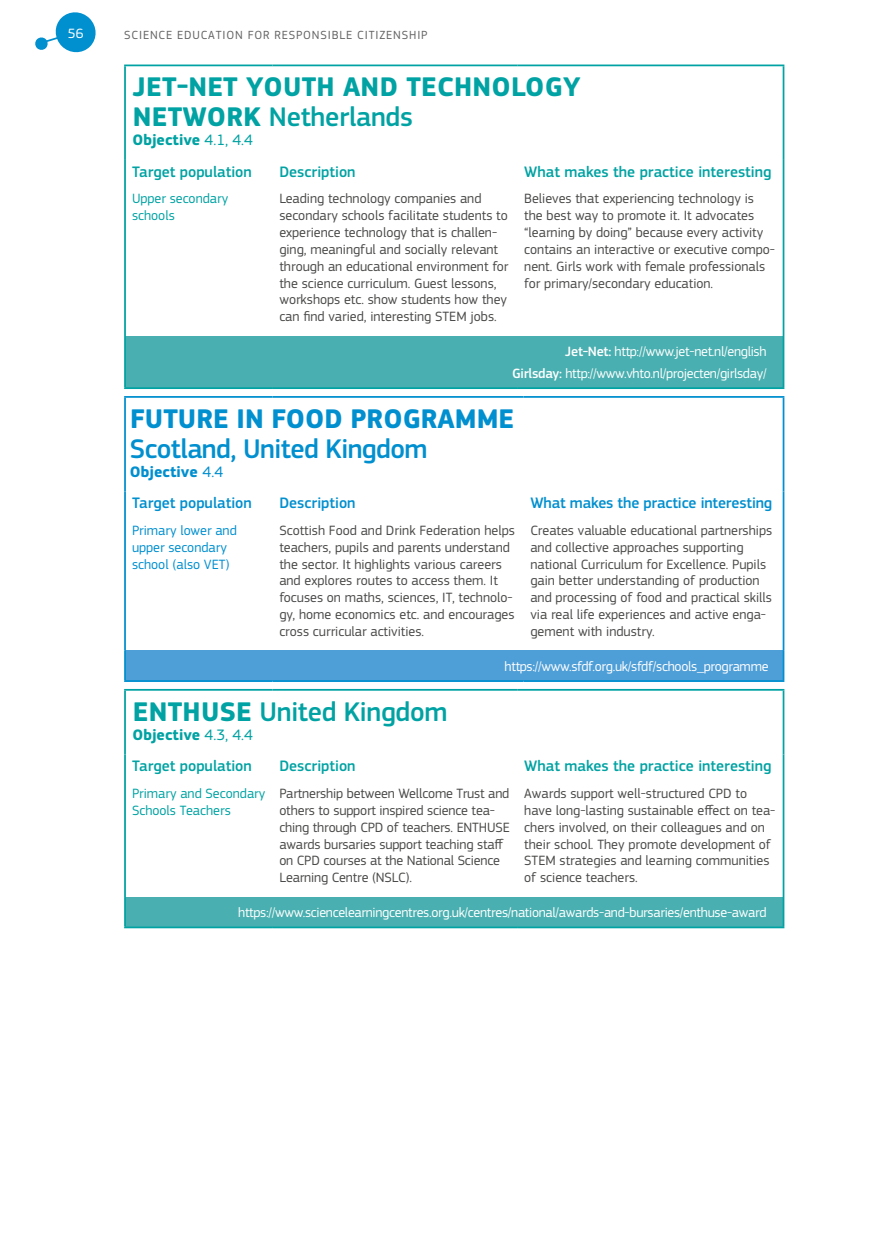
<style>
.page{position:relative;width:874px;height:1241px;background:#fff}
.page>*{position:absolute;margin:0;border:0;box-sizing:border-box;transform-origin:0 0}
.t1{font:700 28px/29.8px "EC Square Sans Pro";letter-spacing:.01em;color:#00a2a3}
.t2{font:500 28px "EC Square Sans Pro";letter-spacing:-.02em;color:#008fcf}
.t3{font:700 28px "EC Square Sans Pro";color:#008fcf}
.t4{font:500 28px "EC Square Sans Pro";letter-spacing:-.01em;color:#00a2a3}
.t5{font:500 15.75px/31.7px "EC Square Sans Pro";color:#00a2a3}
.t6{font:500 15.75px/31.7px "EC Square Sans Pro";letter-spacing:-.01em;color:#008fcf}
.t7{font:14px/16.8px "EC Square Sans Pro";color:#4a4a49}
.t8{font:14px/21.7px "EC Square Sans Pro";letter-spacing:-.02em;color:#fff;text-align:right}
.t9{font:14px/16.8px "EC Square Sans Pro";color:#00a2a3}
.t10{font:14px/16.8px "EC Square Sans Pro";color:#008fcf}
.t11{font:12.25px "EC Square Sans Pro";letter-spacing:.07em;color:#646363}
.s1{font-weight:500}
.s2{font-weight:700}
.s3{font-weight:400}
</style>
<div class="page">
<svg style="left:35px;top:12px;width:61px;height:41px"></svg>
<div style="left:125px;top:336px;width:658px;height:52px;background:#4aafb0"></div>
<hr style="left:124px;top:64px;width:148px;height:2px;background:#00a2a3">
<hr style="left:124px;top:66px;width:2px;height:94px;background:#00a2a3">
<hr style="left:272px;top:64px;width:245px;height:2px;background:#00a2a3">
<hr style="left:517px;top:64px;width:267px;height:2px;background:#00a2a3">
<hr style="left:124px;top:160px;width:2px;height:176px;background:#00a2a3">
<hr style="left:782px;top:160px;width:2px;height:176px;background:#00a2a3">
<hr style="left:124px;top:336px;width:2px;height:51px;background:#00a2a3">
<hr style="left:124px;top:387px;width:148px;height:2px;background:#00a2a3">
<hr style="left:272px;top:387px;width:245px;height:2px;background:#00a2a3">
<hr style="left:517px;top:387px;width:267px;height:2px;background:#00a2a3">
<hr style="left:782px;top:66px;width:2px;height:94px;background:#00a2a3">
<hr style="left:782px;top:336px;width:2px;height:51px;background:#00a2a3">
<div style="left:125px;top:650px;width:658px;height:31px;background:#4e9ed7"></div>
<hr style="left:124px;top:398px;width:2px;height:93px;background:#008fcf">
<hr style="left:124px;top:396px;width:148px;height:2px;background:#008fcf">
<hr style="left:272px;top:396px;width:251px;height:2px;background:#008fcf">
<hr style="left:523px;top:396px;width:261px;height:2px;background:#008fcf">
<hr style="left:782px;top:398px;width:2px;height:93px;background:#008fcf">
<hr style="left:124px;top:491px;width:2px;height:159px;background:#008fcf">
<hr style="left:782px;top:491px;width:2px;height:159px;background:#008fcf">
<hr style="left:124px;top:650px;width:2px;height:30px;background:#008fcf">
<hr style="left:124px;top:680px;width:148px;height:1px;background:#008fcf">
<hr style="left:272px;top:680px;width:251px;height:1px;background:#008fcf">
<hr style="left:523px;top:680px;width:261px;height:1px;background:#008fcf">
<hr style="left:782px;top:650px;width:2px;height:30px;background:#008fcf">
<div style="left:125px;top:896px;width:658px;height:31px;background:#4aafb0"></div>
<hr style="left:124px;top:688px;width:148px;height:2px;background:#00a2a3">
<hr style="left:124px;top:690px;width:2px;height:64px;background:#00a2a3">
<hr style="left:272px;top:688px;width:245px;height:2px;background:#00a2a3">
<hr style="left:517px;top:688px;width:267px;height:2px;background:#00a2a3">
<hr style="left:124px;top:754px;width:2px;height:142px;background:#00a2a3">
<hr style="left:782px;top:754px;width:2px;height:142px;background:#00a2a3">
<hr style="left:124px;top:896px;width:2px;height:30px;background:#00a2a3">
<hr style="left:124px;top:926px;width:148px;height:2px;background:#00a2a3">
<hr style="left:272px;top:926px;width:245px;height:2px;background:#00a2a3">
<hr style="left:517px;top:926px;width:267px;height:2px;background:#00a2a3">
<hr style="left:782px;top:690px;width:2px;height:64px;background:#00a2a3">
<hr style="left:782px;top:896px;width:2px;height:30px;background:#00a2a3">
<p class="t8" style="left:68px;top:22px;width:17px">56</p>
<p class="t11" style="left:124px;top:28px;width:305px">SCIENCE EDUCATION FOR RESPONSIBLE CITIZENSHIP</p>
<h1 class="t1" style="left:133px;top:73px;width:449px">JET-NET YOUTH AND TECHNOLOGY<br>NETWORK <span class="s1">Netherlands</span></h1>
<p class="t5" style="left:132px;top:124px;width:122px"><span class="s2">Objective</span> <span class="s3">4.1, 4.4<br></span>Target population</p>
<p class="t9" style="left:132px;top:190px;width:98px">Upper secondary schools</p>
<p class="t5" style="left:524px;top:156px;width:248px">What makes the practice interesting</p>
<p class="t7" style="left:524px;top:190px;width:252px">Believes that experiencing technology is the best way to promote it. It advocates “learning by doing” because every activity contains an interactive or executive compo&shy;nent. Girls work with female professionals for primary/secondary education.</p>
<p class="t5" style="left:279px;top:156px;width:78px">Description</p>
<p class="t7" style="left:279px;top:190px;width:230px">Leading technology companies and secondary schools facilitate students to experience technology that is challen&shy;ging, meaningful and socially relevant through an educational environment for the science curriculum. Guest lessons, workshops etc. show students how they can find varied, interesting STEM jobs.</p>
<p class="t8" style="left:512px;top:341px;width:256px"><span class="s1">Jet-Net:</span> http://www.jet-net.nl/english<br><span class="s1">Girlsday:</span> http://www.vhto.nl/projecten/girlsday/</p>
<h1 class="t3" style="left:130px;top:402px;width:385px">FUTURE IN FOOD PROGRAMME</h1>
<h1 class="t2" style="left:130px;top:432px;width:299px">Scotland, United Kingdom</h1>
<p class="t6" style="left:130px;top:456px;width:123px"><span class="s2">Objective</span> <span class="s3">4.4<br></span>Target population</p>
<p class="t10" style="left:132px;top:522px;width:106px">Primary lower and upper secondary school (also VET)</p>
<p class="t6" style="left:530px;top:487px;width:243px">What makes the practice interesting</p>
<p class="t7" style="left:530px;top:522px;width:243px">Creates valuable educational partnerships and collective approaches supporting national Curriculum for Excellence. Pupils gain better understanding of production and processing of food and practical skills via real life experiences and active enga&shy;gement with industry.</p>
<p class="t8" style="left:504px;top:655px;width:265px">https://www.sfdf.org.uk/sfdf/schools_programme</p>
<p class="t6" style="left:279px;top:487px;width:78px">Description</p>
<p class="t7" style="left:279px;top:522px;width:237px">Scottish Food and Drink Federation helps teachers, pupils and parents understand the sector. It highlights various careers and explores routes to access them. It focuses on maths, sciences, IT, technolo&shy;gy, home economics etc. and encourages cross curricular activities.</p>
<h1 class="t4" style="left:133px;top:695px;width:316px"><span class="s2">ENTHUSE</span> United Kingdom</h1>
<p class="t5" style="left:132px;top:718px;width:122px"><span class="s2">Objective</span> <span class="s3">4.3, 4.4<br></span>Target population</p>
<p class="t9" style="left:132px;top:785px;width:135px">Primary and Secondary<br>Schools Teachers</p>
<p class="t5" style="left:524px;top:750px;width:248px">What makes the practice interesting</p>
<p class="t7" style="left:524px;top:785px;width:252px">Awards support well-structured CPD to have long-lasting sustainable effect on tea&shy;chers involved, on their colleagues and on their school. They promote development of STEM strategies and learning communities of science teachers.</p>
<p class="t8" style="left:238px;top:901px;width:529px">https://www.sciencelearningcentres.org.uk/centres/national/awards-and-bursaries/enthuse-award</p>
<p class="t5" style="left:279px;top:750px;width:78px">Description</p>
<p class="t7" style="left:279px;top:785px;width:232px">Partnership between Wellcome Trust and others to support inspired science tea&shy;ching through CPD of teachers. ENTHUSE awards bursaries support teaching staff on CPD courses at the National Science Learning Centre (NSLC).</p>
</div>
